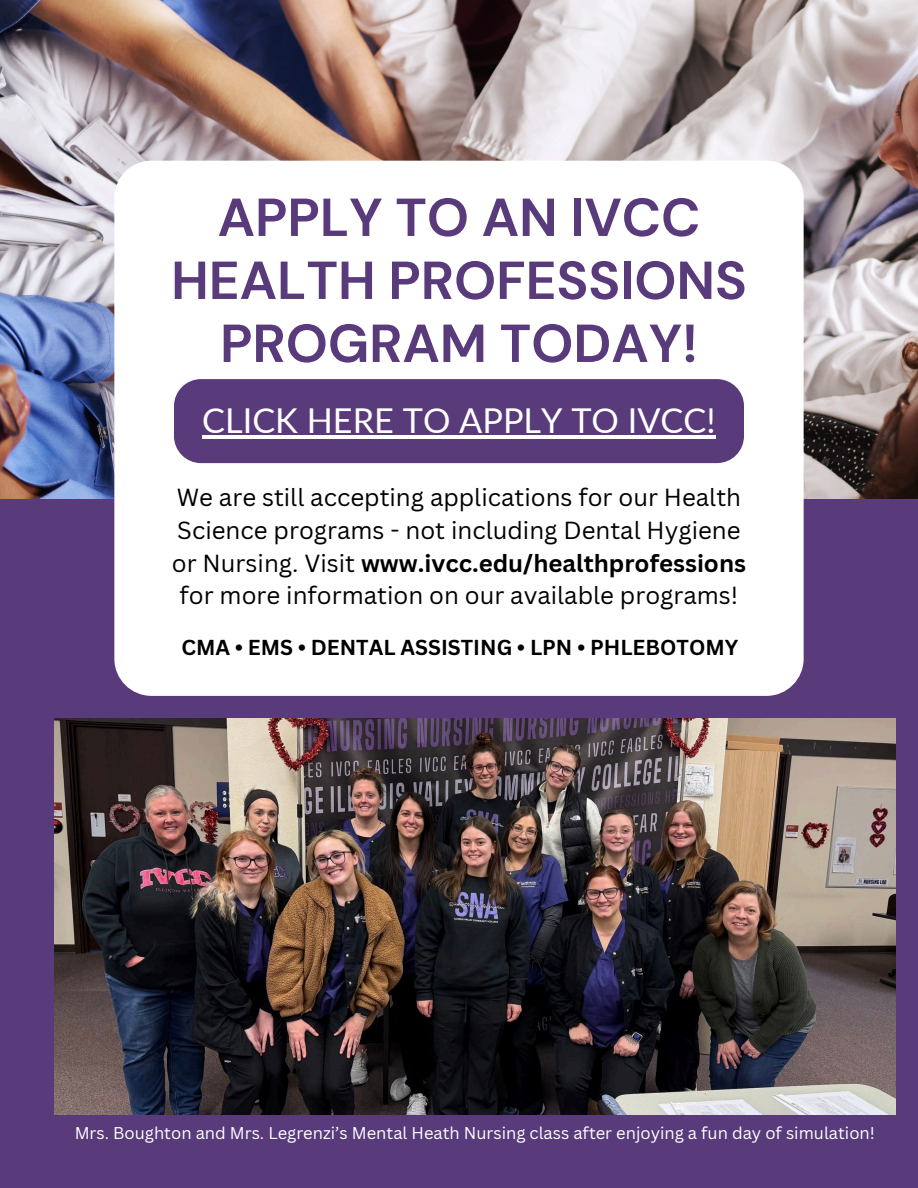
<style>
.page{position:relative;width:918px;height:1188px;background:#593b7b}
.page>*{position:absolute;margin:0;border:0;box-sizing:border-box;transform-origin:0 0}
.t1{font:700 53.4px/63px "DM Sans";color:#593b7b;text-align:center}
.t2{font:34.35px "Lato";color:#fff}
.t3{font:24px/32.7px "Canva Sans";color:#000;text-align:center}
.t4{font:700 21px "Canva Sans";color:#000}
.t5{font:16.5px "Canva Sans";color:#fff}
.s1{font-weight:700}
</style>
<div class="page">
<img style="left:0;top:0;width:918px;height:498px">
<div style="left:114px;top:161px;width:690px;height:535px;background:#fff;border-radius:37px"></div>
<div style="left:174px;top:379px;width:570px;height:84px;background:#593b7b;border-radius:27px"></div>
<img style="left:54px;top:718px;width:842px;height:396px">
<hr style="left:202px;top:436px;width:514px;height:3px;background:#fff">
<p class="t1" style="left:171px;top:186px;width:577px">APPLY TO AN IVCC<br>HEALTH PROFESSIONS<br>PROGRAM TODAY!</p>
<h1 class="t2" style="left:202px;top:400px;width:515px">CLICK HERE TO APPLY TO IVCC!</h1>
<h2 class="t3" style="left:172px;top:481px;width:576px">We are still accepting applications for our Health Science programs - not including Dental Hygiene or Nursing. Visit <span class="s1">www.ivcc.edu/healthprofessions </span>for more information on our available programs!</h2>
<h4 class="t4" style="left:181px;top:633px;width:558px">CMA • EMS • DENTAL ASSISTING • LPN • PHLEBOTOMY</h4>
<h3 class="t5" style="left:75px;top:1121px;width:802px">Mrs. Boughton and Mrs. Legrenzi’s Mental Heath Nursing class after enjoying a fun day of simulation!</h3>
</div>
